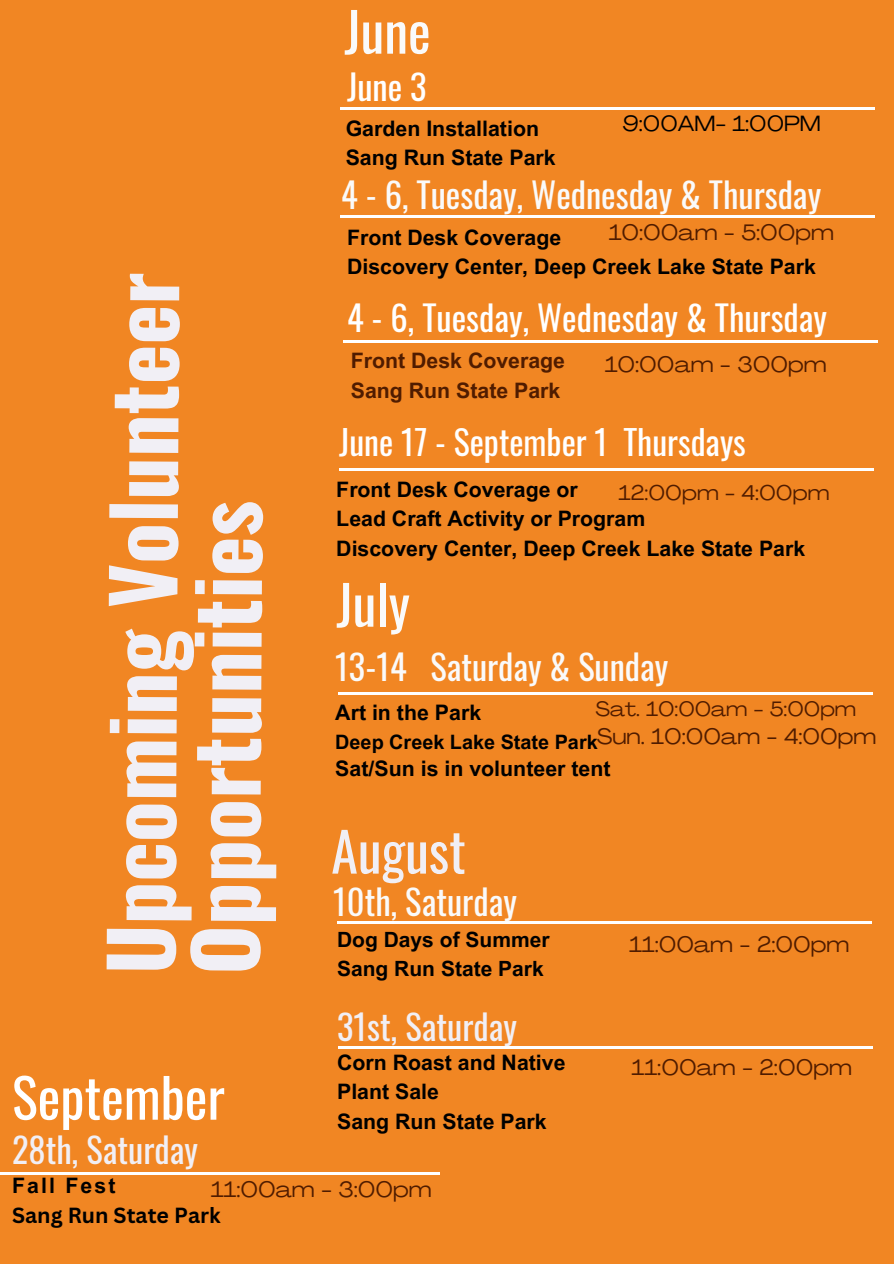
<style>
.page{position:relative;width:894px;height:1264px;background:#fff}
.page>*{position:absolute;margin:0;border:0;box-sizing:border-box;transform-origin:0 0}
.t1{font:700 84.6px/83.6px "Oswald";letter-spacing:-.01em;color:#f1eff5}
.t2{font:54px "Oswald";color:#fff}
.t3{font:54px "Oswald";color:#fafafa}
.t4{font:54px "Oswald";color:#f1eff5}
.t5{font:34.5px "Oswald";color:#fafafa}
.t6{font:34.5px "Oswald";color:#fff}
.t7{font:34.5px "Oswald";color:#f1eff5}
.t8{font:33.75px "Oswald";color:#fff}
.t9{font:expanded 22.05px "Agrandir";color:#501c00}
.t10{font:expanded 21.75px "Agrandir";color:#000}
.t11{font:700 21.3px/29.2px "Arial MT Pro";color:#000}
.t12{font:700 21.3px/29.2px "Arial MT Pro";color:#501c00}
.t13{font:700 21.3px "Canva Sans";color:#000}
.t14{font:700 21.3px "Arial MT Pro";letter-spacing:.1em;color:#000}
.t15{font:700 21px/29.2px "Arial MT Pro";color:#000}
.t16{font:expanded 21px "Agrandir";color:#501c00}
.t17{font:expanded 20.55px "Agrandir";color:#501c00}
.t18{font:700 19.8px "Arial MT Pro";color:#000}
</style>
<div class="page">
<div style="left:0;top:0;width:893px;height:1263px;background:#f18623"></div>
<hr style="left:338px;top:468px;width:535px;height:2px;background:#fff">
<hr style="left:337px;top:921px;width:534px;height:2px;background:#fff">
<hr style="left:338px;top:692px;width:534px;height:2px;background:#fff">
<hr style="left:340px;top:107px;width:534px;height:2px;background:#fff">
<hr style="left:340px;top:215px;width:534px;height:3px;background:#fff">
<hr style="left:343px;top:340px;width:534px;height:2px;background:#fff">
<hr style="left:338px;top:1046px;width:534px;height:2px;background:#fff">
<hr style="left:0;top:1172px;width:439px;height:2px;background:#fff">
<h4 class="t3" style="left:344px;top:-11px;width:88px">June</h4>
<h5 class="t1" style="left:97px;top:974px;width:704px;rotate:-90deg">Upcoming Volunteer<br>Opportunities</h5>
<h5 class="t2" style="left:12px;top:1055px;width:214px">September</h5>
<h1 class="t7" style="left:12px;top:1122px;width:187px">28th, Saturday</h1>
<p class="t6" style="left:347px;top:60px;width:81px">June 3</p>
<h2 class="t11" style="left:345px;top:117px;width:211px">Garden Installation<br>Sang Run State Park</h2>
<p class="t10" style="left:622px;top:114px;width:200px">9:00AM- 1:00PM</p>
<h3 class="t5" style="left:341px;top:168px;width:481px">4 - 6, Tuesday, Wednesday &amp; Thursday</h3>
<p class="t11" style="left:347px;top:225px;width:470px">Front Desk Coverage<br>Discovery Center, Deep Creek Lake State Park</p>
<h5 class="t6" style="left:347px;top:291px;width:481px">4 - 6, Tuesday, Wednesday &amp; Thursday</h5>
<p class="t12" style="left:351px;top:349px;width:216px">Front Desk Coverage<br>Sang Run State Park</p>
<h2 class="t9" style="left:608px;top:223px;width:227px">10:00am - 5:00pm</h2>
<h3 class="t9" style="left:604px;top:355px;width:223px">10:00am - 300pm</h3>
<h3 class="t8" style="left:339px;top:415px;width:408px">June 17 - September 1 Thursdays</h3>
<p class="t11" style="left:336px;top:477px;width:470px">Front Desk Coverage or<br>Lead Craft Activity or Program<br>Discovery Center, Deep Creek Lake State Park</p>
<h5 class="t16" style="left:618px;top:484px;width:212px">12:00pm - 4:00pm</h5>
<p class="t3" style="left:336px;top:562px;width:75px">July</p>
<p class="t5" style="left:335px;top:640px;width:334px">13-14 Saturday &amp; Sunday</p>
<h3 class="t17" style="left:595px;top:700px;width:262px">Sat. 10:00am - 5:00pm</h3>
<p class="t9" style="left:596px;top:727px;width:281px">Sun. 10:00am - 4:00pm</p>
<h3 class="t11" style="left:335px;top:700px;width:147px">Art in the Park</h3>
<h3 class="t18" style="left:335px;top:734px;width:264px">Deep Creek Lake State Park</h3>
<h3 class="t11" style="left:335px;top:756px;width:277px">Sat/Sun is in volunteer tent</h3>
<h5 class="t4" style="left:331px;top:809px;width:136px">August</h5>
<h3 class="t5" style="left:333px;top:874px;width:185px">10th, Saturday</h3>
<p class="t15" style="left:337px;top:927px;width:214px">Dog Days of Summer<br>Sang Run State Park</p>
<h5 class="t7" style="left:337px;top:999px;width:181px">31st, Saturday</h5>
<p class="t11" style="left:337px;top:1050px;width:230px">Corn Roast and Native<br>Plant Sale<br>Sang Run State Park</p>
<h3 class="t9" style="left:629px;top:935px;width:221px">11:00am - 2:00pm</h3>
<p class="t9" style="left:631px;top:1058px;width:221px">11:00am - 2:00pm</p>
<p class="t14" style="left:12px;top:1177px;width:105px">Fall Fest</p>
<p class="t9" style="left:211px;top:1179px;width:222px">11:00am - 3:00pm</p>
<h2 class="t13" style="left:12px;top:1200px;width:210px">Sang Run State Park</h2>
</div>
